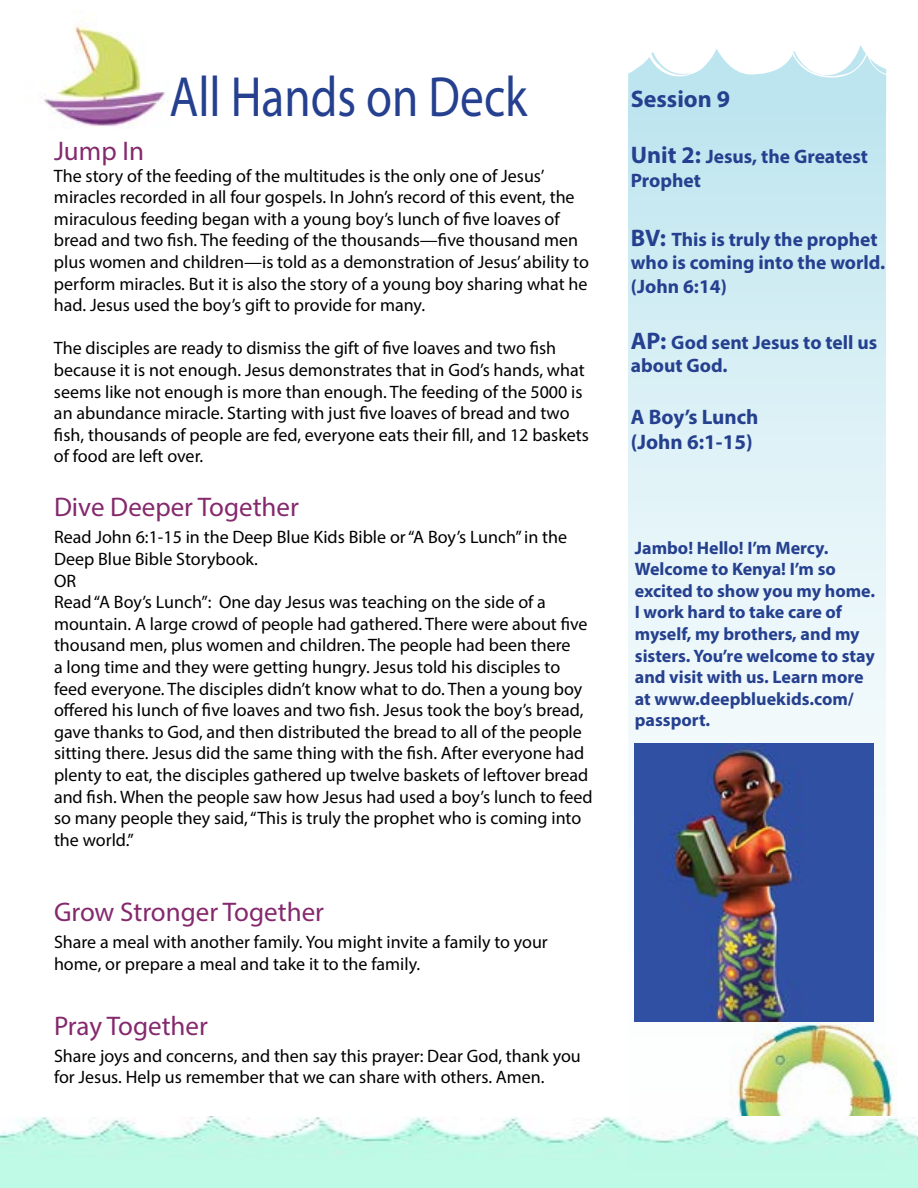
<style>
.page{position:relative;width:918px;height:1188px;background:#fff}
.page>*{position:absolute;margin:0;border:0;box-sizing:border-box;transform-origin:0 0}
.t1{font:57px "Myriad Pro";color:#25408f;scale:.83 1}
.t2{font:27px "Myriad Pro";color:#85296d}
.t3{font:700 24px "Myriad Pro";color:#25408f}
.t4{font:700 21px/25.2px "Myriad Pro";color:#25408f}
.t5{font:700 19.5px/23.4px "Myriad Pro";color:#25408f}
.t6{font:18px/21.6px "Myriad Pro";color:#000}
.t7{font:700 18px/21.6px "Myriad Pro";color:#25408f}
.s1{font-size:24px}
</style>
<div class="page">
<img style="left:43px;top:20px;width:125px;height:108px">
<img style="left:886px;top:1054px;width:10px;height:62px">
<img style="left:0;top:1116px;width:918px;height:72px">
<svg style="left:628px;top:111px;width:258px;height:1077px"></svg>
<svg style="left:628px;top:45px;width:258px;height:66px"></svg>
<img style="left:635px;top:743px;width:239px;height:278px">
<p class="t1" style="left:170px;top:62px;width:433px">All Hands on Deck</p>
<p class="t2" style="left:54px;top:134px;width:92px">Jump In</p>
<p class="t6" style="left:54px;top:164px;width:536px">The story of the feeding of the multitudes is the only one of Jesus’ miracles recorded in all four gospels. In John’s record of this event, the miraculous feeding began with a young boy’s lunch of five loaves of bread and two fish. The feeding of the thousands—five thousand men plus women and children—is told as a demonstration of Jesus’ ability to perform miracles. But it is also the story of a young boy sharing what he had. Jesus used the boy’s gift to provide for many.</p>
<p class="t6" style="left:54px;top:337px;width:536px">The disciples are ready to dismiss the gift of five loaves and two fish because it is not enough. Jesus demonstrates that in God’s hands, what seems like not enough is more than enough. The feeding of the 5000 is an abundance miracle. Starting with just five loaves of bread and two fish, thousands of people are fed, everyone eats their fill, and 12 baskets of food are left over.</p>
<p class="t2" style="left:54px;top:491px;width:246px">Dive Deeper Together</p>
<p class="t6" style="left:54px;top:526px;width:540px">Read John 6:1-15 in the Deep Blue Kids Bible or “A Boy’s Lunch” in the Deep Blue Bible Storybook.<br>OR<br>Read “A Boy’s Lunch”: One day Jesus was teaching on the side of a mountain. A large crowd of people had gathered. There were about five thousand men, plus women and children. The people had been there<br>a long time and they were getting hungry. Jesus told his disciples to feed everyone. The disciples didn’t know what to do. Then a young boy offered his lunch of five loaves and two fish. Jesus took the boy’s bread, gave thanks to God, and then distributed the bread to all of the people sitting there. Jesus did the same thing with the fish. After everyone had plenty to eat, the disciples gathered up twelve baskets of leftover bread and fish. When the people saw how Jesus had used a boy’s lunch to feed so many people they said, “This is truly the prophet who is coming into the world.”</p>
<p class="t2" style="left:54px;top:896px;width:272px">Grow Stronger Together</p>
<p class="t6" style="left:54px;top:931px;width:495px">Share a meal with another family. You might invite a family to your home, or prepare a meal and take it to the family.</p>
<p class="t2" style="left:54px;top:1009px;width:155px">Pray Together</p>
<p class="t6" style="left:54px;top:1045px;width:528px">Share joys and concerns, and then say this prayer: Dear God, thank you for Jesus. Help us remember that we can share with others. Amen.</p>
<p class="t3" style="left:631px;top:84px;width:101px">Session 9</p>
<p class="t5" style="left:631px;top:144px;width:239px"><span class="s1">Unit 2:</span> Jesus, the Greatest<br>Prophet</p>
<p class="t5" style="left:631px;top:227px;width:256px"><span class="s1">BV:</span> This is truly the prophet who is coming into the world. (John 6:14)</p>
<p class="t5" style="left:631px;top:330px;width:248px"><span class="s1">AP:</span> God sent Jesus to tell us about God.</p>
<p class="t4" style="left:631px;top:404px;width:129px">A Boy’s Lunch (John 6:1-15)</p>
<p class="t7" style="left:635px;top:536px;width:242px">Jambo! Hello! I’m Mercy.<br>Welcome to Kenya! I’m so excited to show you my home.<br>I work hard to take care of myself, my brothers, and my sisters. You’re welcome to stay and visit with us. Learn more at www.deepbluekids.com/ passport.</p>
</div>
